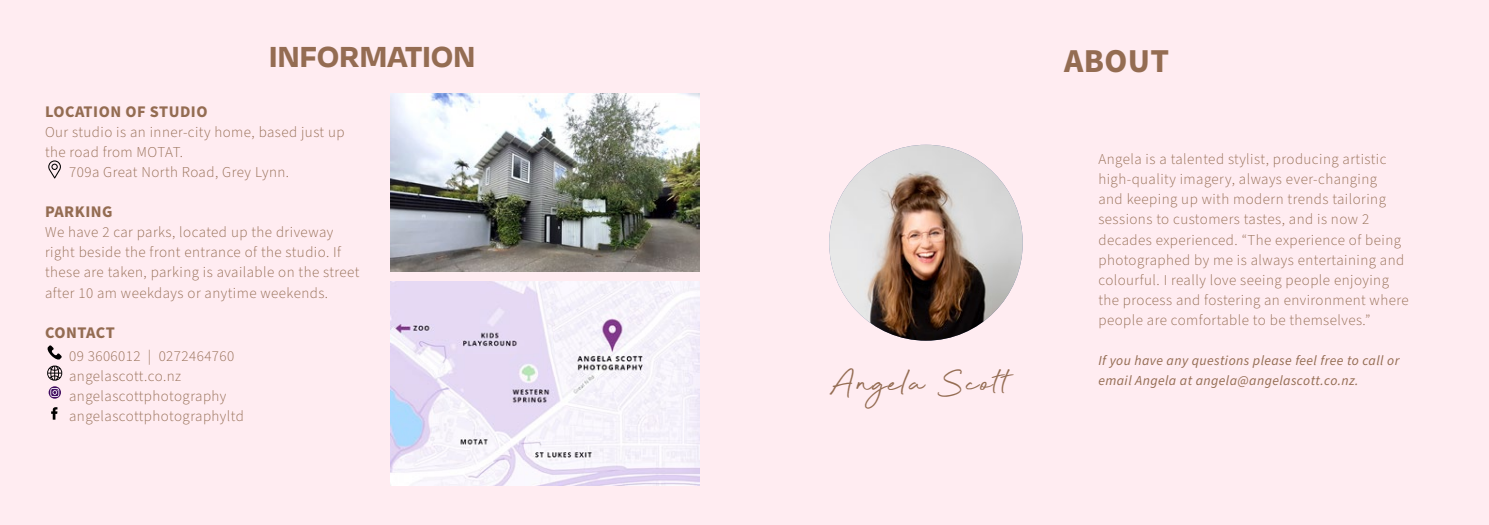
<style>
.page{position:relative;width:1489px;height:525px;background:#fff}
.page>*{position:absolute;margin:0;border:0;box-sizing:border-box;transform-origin:0 0}
.t1{font:40.75px "Beyond Infinity";letter-spacing:.03em;color:#946c52;scale:1.06 1}
.t2{font:700 33.38px "Degular";letter-spacing:.01em;color:#946c52}
.t3{font:700 33.38px "Source Sans Pro";letter-spacing:.01em;color:#946c52}
.t4{font:700 16.25px "Source Sans Pro";letter-spacing:.03em;color:#946c52}
.t5{font:300 15px/20px "Source Sans Pro";letter-spacing:.03em;color:#946c52}
.t6{font:italic 13.75px "Source Sans Pro";letter-spacing:.03em;color:#946c52}
</style>
<div class="page">
<div style="left:0;top:0;width:1488px;height:524px;background:#ffecf1"></div>
<img style="left:390px;top:93px;width:309px;height:178px">
<svg style="left:48px;top:160px;width:13px;height:18px"></svg>
<svg style="left:47px;top:345px;width:15px;height:14px"></svg>
<svg style="left:47px;top:365px;width:15px;height:15px"></svg>
<svg style="left:49px;top:386px;width:12px;height:12px"></svg>
<svg style="left:50px;top:388px;width:9px;height:9px"></svg>
<svg style="left:51px;top:407px;width:6px;height:12px"></svg>
<img style="left:390px;top:281px;width:309px;height:204px">
<img style="left:829px;top:145px;width:193px;height:195px">
<h2 class="t2" style="left:269px;top:36px;width:207px">INFORMATION</h2>
<p class="t4" style="left:45px;top:100px;width:164px">LOCATION OF STUDIO</p>
<p class="t5" style="left:45px;top:122px;width:301px">Our studio is an inner-city home, based just up</p>
<p class="t5" style="left:45px;top:142px;width:139px">the road from MOTAT.</p>
<p class="t5" style="left:69px;top:162px;width:221px">709a Great North Road, Grey Lynn.</p>
<p class="t4" style="left:45px;top:201px;width:69px">PARKING</p>
<p class="t5" style="left:45px;top:223px;width:316px">We have 2 car parks, located up the driveway right beside the front entrance of the studio. If these are taken, parking is available on the street after 10 am weekdays or anytime weekends.</p>
<p class="t4" style="left:45px;top:321px;width:71px">CONTACT</p>
<p class="t5" style="left:69px;top:346px;width:176px">09 3606012 | 0272464760 angelascott.co.nz angelascottphotography angelascottphotographyltd</p>
<h2 class="t3" style="left:1064px;top:38px;width:106px">ABOUT</h2>
<p class="t5" style="left:1098px;top:150px;width:312px">Angela is a talented stylist, producing artistic high-quality imagery, always ever-changing<br>and keeping up with modern trends tailoring sessions to customers tastes, and is now 2 decades experienced. “The experience of being photographed by me is always entertaining and colourful. I really love seeing people enjoying the process and fostering an environment where people are comfortable to be themselves.”</p>
<p class="t6" style="left:1098px;top:351px;width:302px">If you have any questions please feel free to call or</p>
<h1 class="t1" style="left:829px;top:361px;width:171px">Angela Scott</h1>
<p class="t6" style="left:1098px;top:371px;width:262px">email Angela at angela@angelascott.co.nz.</p>
</div>
